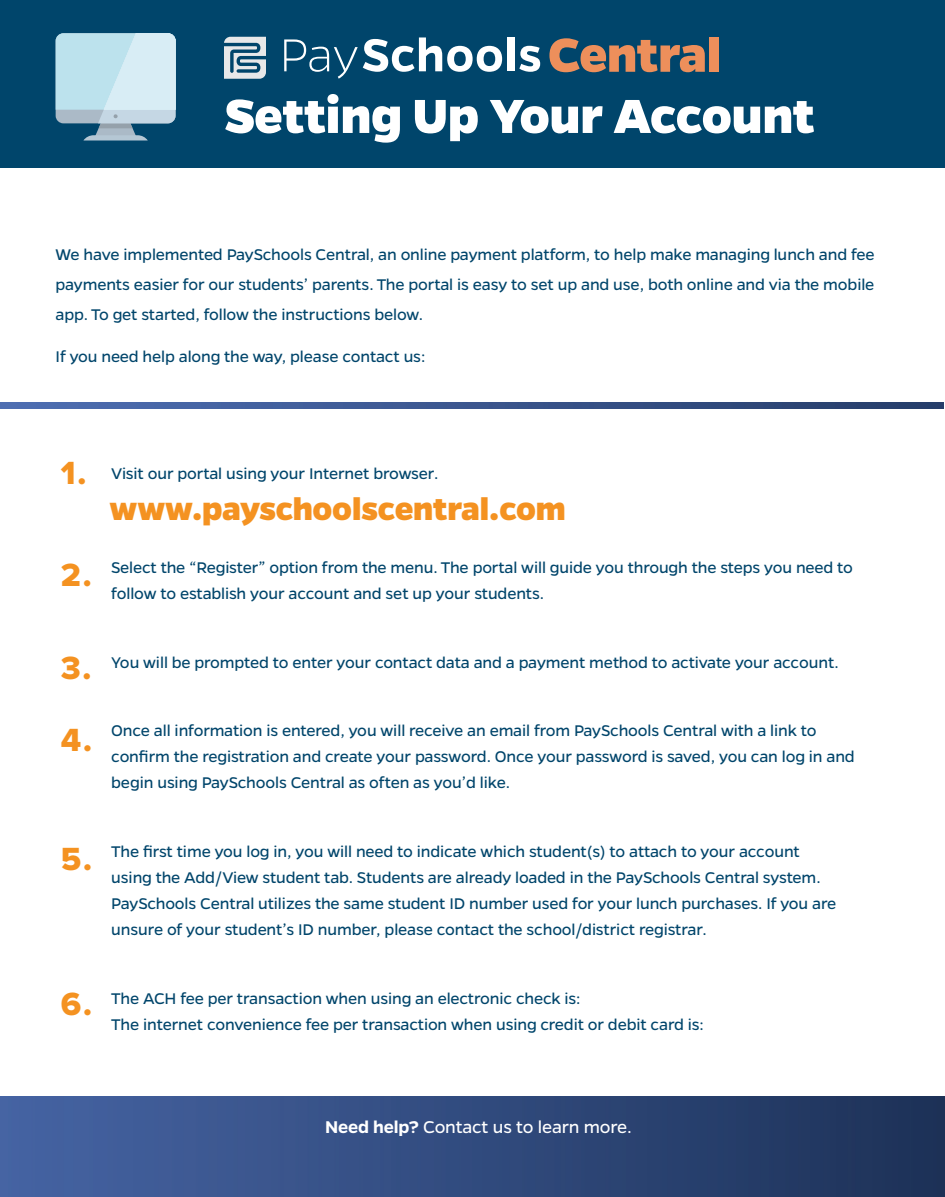
<style>
.page{position:relative;width:945px;height:1197px;background:#fff}
.page>*{position:absolute;margin:0;border:0;box-sizing:border-box;transform-origin:0 0}
.t1{font:800 54.07px "Gentona";letter-spacing:-.01em;color:#fff}
.t2{font:800 35.35px "Gentona";letter-spacing:-.01em;color:#f49221}
.t3{font:33.25px/71.6px "Proxima Nova Extrabld";color:#f49221}
.t4{font:19.25px "Gentona";letter-spacing:-.01em;color:#fff}
.t5{font:17.5px/26.2px "Gentona";letter-spacing:-.01em;color:#00456b}
.s1{font-weight:600}
</style>
<div class="page">
<div style="left:0;top:0;width:945px;height:168px;background:#00456b"></div>
<img style="left:0;top:402px;width:944px;height:7px">
<svg style="left:549px;top:38px;width:156px;height:34px"></svg>
<div style="left:709px;top:37px;width:10px;height:35px;background:#ed8f5b"></div>
<svg style="left:224px;top:37px;width:42px;height:42px"></svg>
<svg style="left:284px;top:37px;width:218px;height:42px"></svg>
<div style="left:507px;top:37px;width:8px;height:34px;background:#fff"></div>
<svg style="left:519px;top:46px;width:21px;height:26px"></svg>
<svg style="left:56px;top:33px;width:120px;height:108px;background:#afcfdc"></svg>
<img style="left:0;top:1096px;width:945px;height:101px">
<h1 class="t1" style="left:224px;top:85px;width:592px">Setting Up Your Account</h1>
<p class="t5" style="left:56px;top:240px;width:821px;line-height:29.8px;text-align:justify">We have implemented PaySchools Central, an online payment platform, to help make managing lunch and fee payments easier for our students’ parents. The portal is easy to set up and use, both online and via the mobile app. To get started, follow the instructions below.</p>
<p class="t5" style="left:56px;top:343px;width:371px">If you need help along the way, please contact us:</p>
<h3 class="t3" style="left:61px;top:438px;width:27px">1.</h3>
<h3 class="t3" style="left:61px;top:540px;width:32px">2.</h3>
<p class="t5" style="left:111px;top:460px;width:329px">Visit our portal using your Internet browser.</p>
<h2 class="t2" style="left:110px;top:488px;width:458px">www.payschoolscentral.com</h2>
<p class="t5" style="left:111px;top:554px;width:743px">Select the “Register” option from the menu. The portal will guide you through the steps you need to follow to establish your account and set up your students.</p>
<h3 class="t3" style="left:61px;top:633px;width:33px">3.<br>4.</h3>
<p class="t5" style="left:111px;top:649px;width:729px">You will be prompted to enter your contact data and a payment method to activate your account.</p>
<p class="t5" style="left:111px;top:717px;width:745px">Once all information is entered, you will receive an email from PaySchools Central with a link to confirm the registration and create your password. Once your password is saved, you can log in and begin using PaySchools Central as often as you’d like.</p>
<h3 class="t3" style="left:61px;top:824px;width:33px">5.</h3>
<p class="t5" style="left:111px;top:838px;width:727px">The first time you log in, you will need to indicate which student(s) to attach to your account using the Add/View student tab. Students are already loaded in the PaySchools Central system.<br>PaySchools Central utilizes the same student ID number used for your lunch purchases. If you are unsure of your student’s ID number, please contact the school/district registrar.</p>
<h3 class="t3" style="left:61px;top:969px;width:33px">6.</h3>
<p class="t5" style="left:111px;top:985px;width:594px">The ACH fee per transaction when using an electronic check is:<br>The internet convenience fee per transaction when using credit or debit card is:</p>
<p class="t4" style="left:325px;top:1116px;width:308px"><span class="s1">Need help?</span> Contact us to learn more.</p>
</div>
